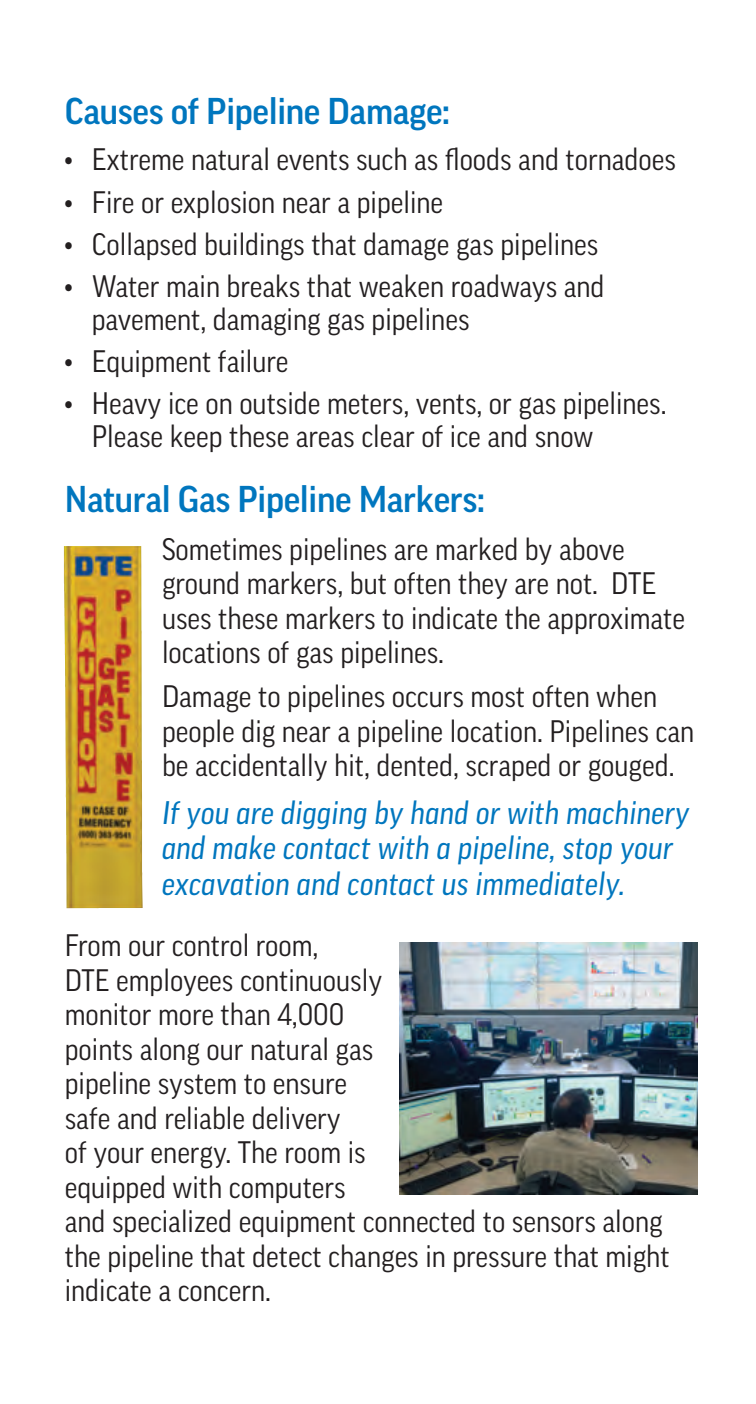
<style>
.page{position:relative;width:756px;height:1404px;background:#fff}
.page>*{position:absolute;margin:0;border:0;box-sizing:border-box;transform-origin:0 0}
.heads{font:500 36px "Good Pro";letter-spacing:-.01em;color:#0076be}
.new_copy{font:italic 31.5px/35.1px "Good Pro Narr News";letter-spacing:.01em;color:#0076be}
.new_copy-2{font:30px/34.5px "Good Pro Narr";color:#231f20}
.bullets{font:30px/33px "Good Pro Narr";color:#231f20}
</style>
<div class="page">
<img style="left:399px;top:942px;width:298px;height:253px">
<img style="left:64px;top:546px;width:79px;height:362px">
<p class="heads" style="left:65px;top:91px;width:387px">Causes of Pipeline Damage:</p>
<p class="bullets" style="left:65px;top:143px;width:613px">• Extreme natural events such as floods and tornadoes</p>
<p class="bullets" style="left:65px;top:185px;width:380px">• Fire or explosion near a pipeline</p>
<p class="bullets" style="left:65px;top:228px;width:535px">• Collapsed buildings that damage gas pipelines</p>
<p class="bullets" style="left:92px;top:270px;width:514px;text-indent:-27px">• Water main breaks that weaken roadways and pavement, damaging gas pipelines</p>
<p class="bullets" style="left:65px;top:345px;width:225px">• Equipment failure</p>
<p class="bullets" style="left:92px;top:387px;width:576px;text-indent:-27px">• Heavy ice on outside meters, vents, or gas pipelines.<br>Please keep these areas clear of ice and snow</p>
<p class="heads" style="left:65px;top:479px;width:422px">Natural Gas Pipeline Markers:</p>
<p class="new_copy-2" style="left:162px;top:532px;width:525px">Sometimes pipelines are marked by above ground markers, but often they are not. DTE uses these markers to indicate the approximate locations of gas pipelines.</p>
<p class="new_copy-2" style="left:162px;top:679px;width:534px">Damage to pipelines occurs most often when people dig near a pipeline location. Pipelines can be accidentally hit, dented, scraped or gouged.</p>
<p class="new_copy" style="left:162px;top:795px;width:529px">If you are digging by hand or with machinery and make contact with a pipeline, stop your excavation and contact us immediately.</p>
<p class="new_copy-2" style="left:65px;top:928px;width:606px">From our control room,<br>DTE employees continuously<br>monitor more than 4,000<br>points along our natural gas<br>pipeline system to ensure<br>safe and reliable delivery<br>of your energy. The room is<br>equipped with computers<br>and specialized equipment connected to sensors along the pipeline that detect changes in pressure that might indicate a concern.</p>
</div>
